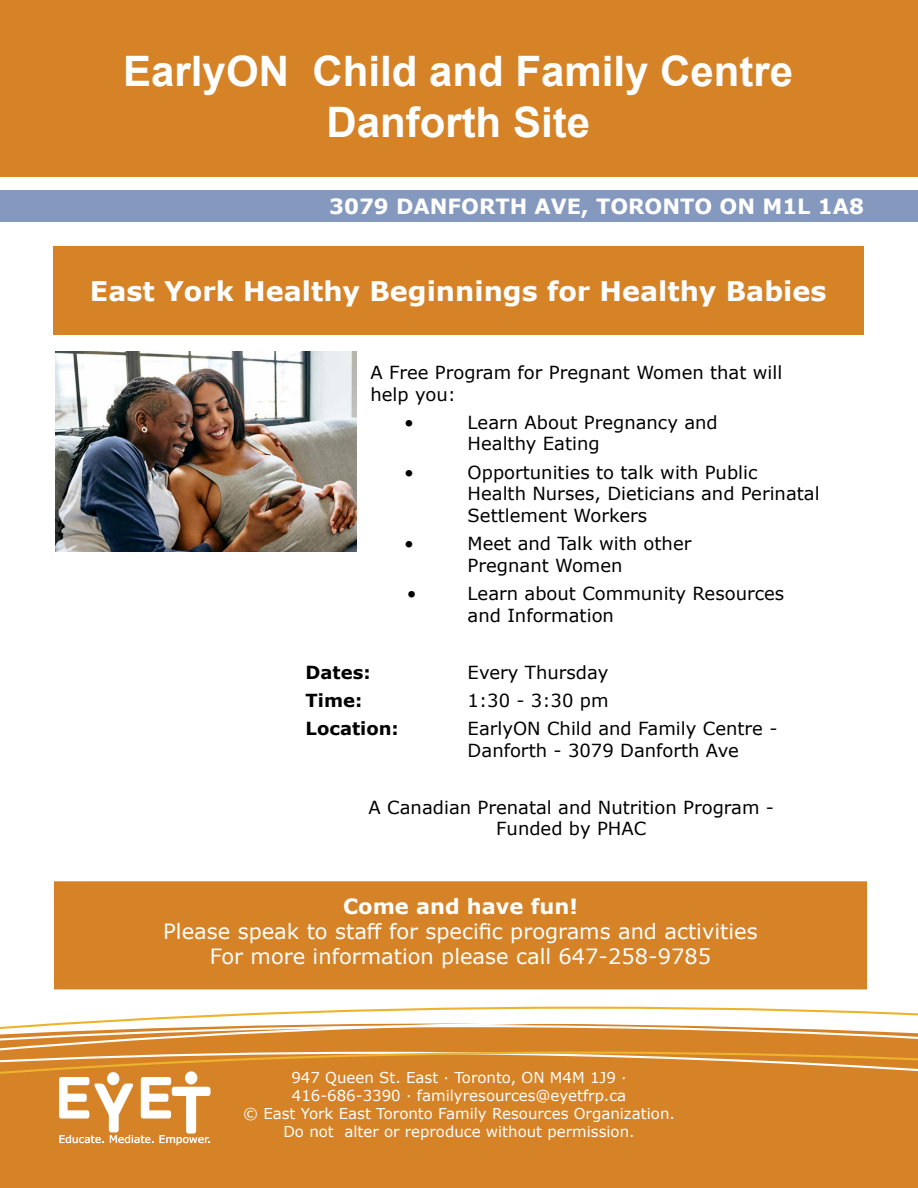
<style>
.page{position:relative;width:918px;height:1188px;background:#fff}
.page>*{position:absolute;margin:0;border:0;box-sizing:border-box;transform-origin:0 0}
.t1{font:700 42px/50.4px "Arial";color:#fff;text-align:center}
.t2{font:700 27px "Verdana";color:#fff}
.t3{font:21px "Verdana";color:#fff}
.t4{font:700 21px "Verdana";color:#fff}
.t5{font:18px/21.6px "Verdana";color:#000}
.t6{font:700 18px "Verdana";color:#000}
.t7{font:15px/18px "Verdana";color:#fff;text-align:center}
.t8{font:10.65px "Verdana";color:#fff}
</style>
<div class="page">
<svg style="left:93px;top:1007px;width:825px;height:14px"></svg>
<svg style="left:0;top:1025px;width:918px;height:27px;background:#dd9b51"></svg>
<div style="left:0;top:1052px;width:918px;height:136px;background:#d68328"></div>
<div style="left:0;top:0;width:918px;height:177px;background:#d68328"></div>
<div style="left:0;top:190px;width:918px;height:31px;background:#8599be"></div>
<div style="left:107px;top:1072px;width:12px;height:13px;background:#fff;border-radius:50%"></div>
<div style="left:185px;top:1071px;width:12px;height:13px;background:#fff;border-radius:50%"></div>
<svg style="left:59px;top:1077px;width:152px;height:68px"></svg>
<div style="left:53px;top:246px;width:810px;height:89px;background:#d68328"></div>
<div style="left:56px;top:883px;width:810px;height:105px;background:#d68328"></div>
<div style="left:54px;top:881px;width:813px;height:108px;border:3px solid #d68328"></div>
<img style="left:56px;top:351px;width:301px;height:201px">
<h1 class="t1" style="left:123px;top:47px;width:671px">EarlyON Child and Family Centre<br>Danforth Site</h1>
<p class="t4" style="left:329px;top:191px;width:536px">3079 DANFORTH AVE, TORONTO ON M1L 1A8</p>
<p class="t2" style="left:90px;top:272px;width:738px">East York Healthy Beginnings for Healthy Babies</p>
<p class="t5" style="left:370px;top:361px;width:413px">A Free Program for Pregnant Women that will help you:</p>
<p class="t5" style="left:404px;top:411px;width:11px">•</p>
<p class="t5" style="left:468px;top:411px;width:252px">Learn About Pregnancy and<br>Healthy Eating</p>
<p class="t5" style="left:404px;top:461px;width:11px">•</p>
<p class="t5" style="left:468px;top:461px;width:354px">Opportunities to talk with Public<br>Health Nurses, Dieticians and Perinatal<br>Settlement Workers</p>
<p class="t5" style="left:404px;top:533px;width:11px">•</p>
<p class="t5" style="left:468px;top:533px;width:225px">Meet and Talk with other<br>Pregnant Women</p>
<p class="t5" style="left:407px;top:583px;width:11px">•</p>
<p class="t5" style="left:468px;top:583px;width:318px">Learn about Community Resources and Information</p>
<p class="t6" style="left:306px;top:659px;width:67px">Dates:</p>
<p class="t5" style="left:468px;top:661px;width:142px">Every Thursday</p>
<p class="t6" style="left:306px;top:688px;width:58px">Time:</p>
<p class="t5" style="left:468px;top:689px;width:142px">1:30 - 3:30 pm</p>
<p class="t6" style="left:306px;top:716px;width:95px">Location:</p>
<p class="t5" style="left:468px;top:718px;width:311px">EarlyON Child and Family Centre -<br>Danforth - 3079 Danforth Ave</p>
<p class="t5" style="left:369px;top:796px;width:407px;text-align:center">A Canadian Prenatal and Nutrition Program -<br>Funded by PHAC</p>
<p class="t4" style="left:343px;top:891px;width:236px">Come and have fun!</p>
<p class="t3" style="left:163px;top:917px;width:596px">Please speak to staff for specific programs and activities</p>
<p class="t3" style="left:210px;top:942px;width:503px">For more information please call 647-258-9785</p>
<p class="t8" style="left:59px;top:1132px;width:154px">Educate. Mediate. Empower.</p>
<p class="t7" style="left:243px;top:1068px;width:433px">947 Queen St. East · Toronto, ON M4M 1J9 · 416-686-3390 · familyresources@eyetfrp.ca<br>© East York East Toronto Family Resources Organization.<br>Do not alter or reproduce without permission.</p>
</div>
